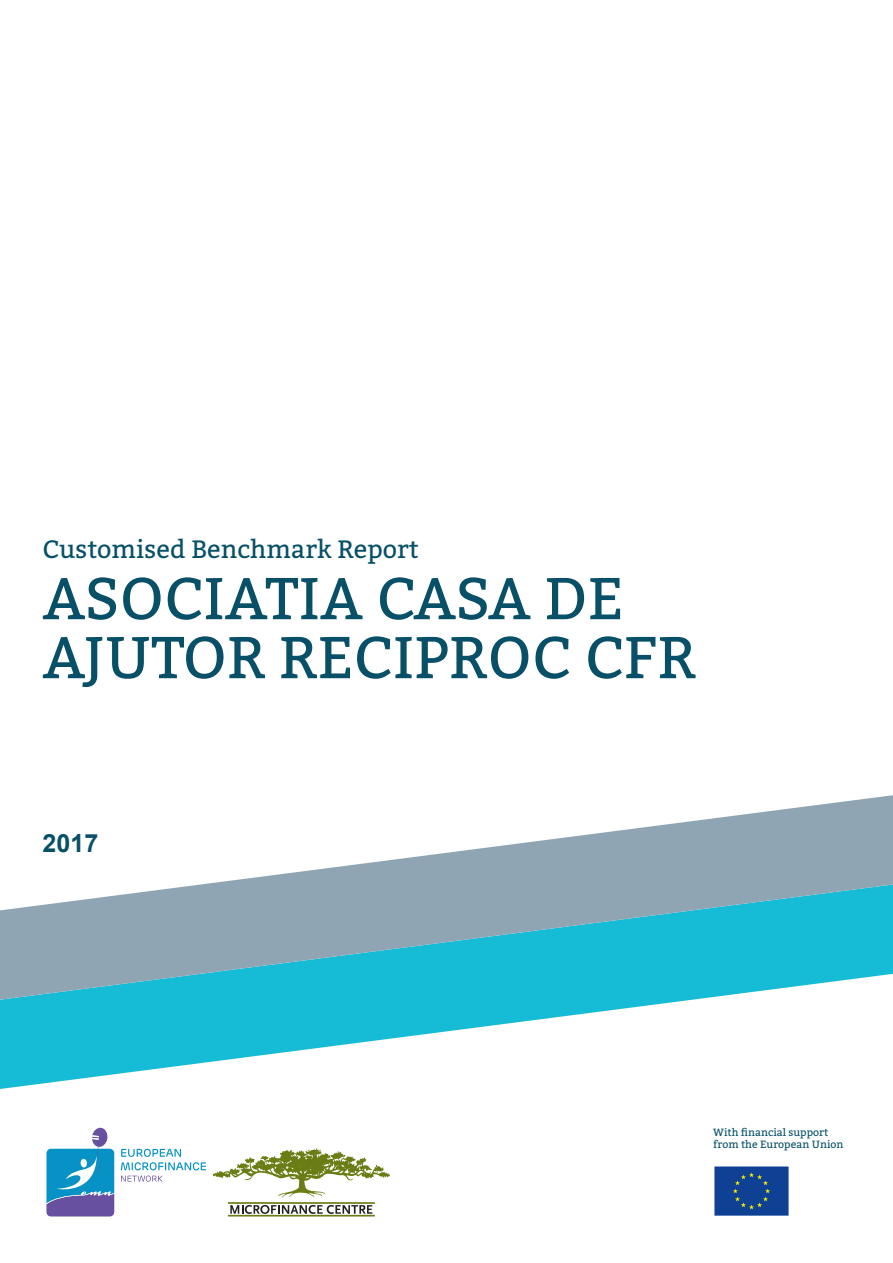
<style>
.page{position:relative;width:893px;height:1263px;background:#fff}
.page>*{position:absolute;margin:0;border:0;box-sizing:border-box;transform-origin:0 0}
.Titles{font:58.95px/58.9px "Bitter";color:#075068}
.Titles-2{font:25.05px "Bitter";color:#075068}
.Titles-3{font:700 25.05px "Arial";color:#075068}
.Title_3{font:10.5px "Bitter";color:#075068}
</style>
<div class="page">
<svg style="left:47px;top:1127px;width:67px;height:89px"></svg>
<svg style="left:121px;top:1149px;width:85px;height:33px"></svg>
<svg style="left:213px;top:1148px;width:177px;height:50px"></svg>
<svg style="left:230px;top:1205px;width:142px;height:9px"></svg>
<hr style="left:228px;top:1202px;width:147px;height:2px;background:#6a7d14">
<hr style="left:228px;top:1215px;width:147px;height:1px;background:#6a7d14">
<img style="left:714px;top:1166px;width:75px;height:50px">
<svg style="left:0;top:1000px;width:690px;height:89px;fill:#16bbd6"></svg>
<svg style="left:0;top:795px;width:893px;height:205px"></svg>
<p class="Titles-2" style="left:43px;top:531px;width:378px">Customised Benchmark Report</p>
<p class="Titles" style="left:43px;top:567px;width:655px">ASOCIATIA CASA DE<br>AJUTOR RECIPROC CFR</p>
<p class="Titles-3" style="left:43px;top:825px;width:57px">2017</p>
<p class="Title_3" style="left:713px;top:1124px;width:117px">With financial support</p>
<p class="Title_3" style="left:713px;top:1137px;width:132px">from the European Union</p>
</div>
